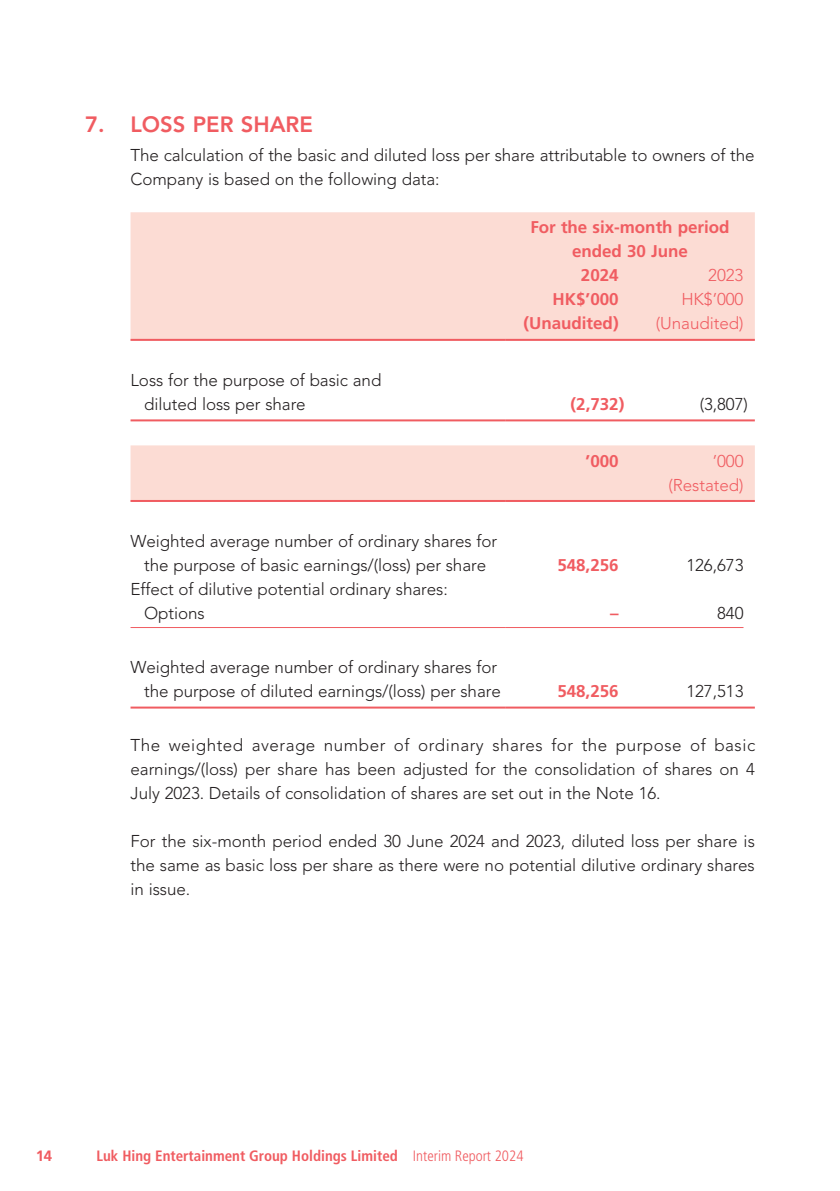
<style>
.page{position:relative;width:840px;height:1191px;background:#fff}
.page>*{position:absolute;margin:0;border:0;box-sizing:border-box;transform-origin:0 0}
.t1{font:800 22px "Avenir LT Std";color:#f05c61}
.t2{font:300 17px/24px "Avenir LT Std";letter-spacing:-.005em;color:#231f20}
.t3{font:700 17px "Frutiger LT Std";color:#f05c61}
.t4{font:300 17px/24px "Avenir LT Std";letter-spacing:-.005em;color:#f05c61;text-align:right}
.t5{font:700 condensed 15px "Frutiger LT Std";color:#f05c61}
.t6{font:700 15px "Frutiger LT Std";color:#f05c61}
.s1{font-weight:300}
</style>
<div class="page">
<svg style="left:130px;top:212px;width:624px;height:288px;fill:#fcdcd4"></svg>
<hr style="left:130px;top:339px;width:375px;height:2px;background:#f05c61">
<hr style="left:505px;top:339px;width:124px;height:2px;background:#f05c61">
<hr style="left:629px;top:339px;width:125px;height:2px;background:#f05c61">
<hr style="left:130px;top:419px;width:375px;height:2px;background:#f05c61">
<hr style="left:505px;top:419px;width:124px;height:2px;background:#f05c61">
<hr style="left:629px;top:419px;width:125px;height:2px;background:#f05c61">
<hr style="left:130px;top:500px;width:375px;height:2px;background:#f05c61">
<hr style="left:505px;top:500px;width:124px;height:2px;background:#f05c61">
<hr style="left:629px;top:500px;width:125px;height:2px;background:#f05c61">
<hr style="left:130px;top:627px;width:375px;height:1px;background:#f05c61">
<hr style="left:505px;top:627px;width:124px;height:1px;background:#f05c61">
<hr style="left:629px;top:627px;width:114px;height:1px;background:#f05c61">
<hr style="left:130px;top:706px;width:375px;height:2px;background:#f05c61">
<hr style="left:505px;top:706px;width:124px;height:2px;background:#f05c61">
<hr style="left:629px;top:706px;width:125px;height:2px;background:#f05c61">
<p class="t1" style="left:85px;top:111px;width:229px">7. LOSS PER SHARE</p>
<p class="t2" style="left:130px;top:144px;width:625px">The calculation of the basic and diluted loss per share attributable to owners of the<br>Company is based on the following data:</p>
<p class="t3" style="left:530px;top:217px;width:201px">For the six-month period</p>
<p class="t3" style="left:571px;top:241px;width:117px">ended 30 June</p>
<p class="t3" style="left:580px;top:265px;width:39px">2024</p>
<p class="t4" style="left:708px;top:264px;width:37px">2023</p>
<p class="t3" style="left:552px;top:289px;width:67px">HK$’000</p>
<p class="t4" style="left:681px;top:288px;width:64px">HK$’000</p>
<p class="t3" style="left:523px;top:313px;width:97px">(Unaudited)</p>
<p class="t4" style="left:655px;top:312px;width:89px">(Unaudited)</p>
<p class="t2" style="left:144px;top:368px;width:239px;text-indent:-14px">Loss for the purpose of basic and diluted loss per share</p>
<p class="t2" style="left:130px;top:529px;width:368px;text-align:center">Weighted average number of ordinary shares for the purpose of basic earnings/(loss) per share</p>
<p class="t2" style="left:144px;top:577px;width:305px;text-indent:-14px">Effect of dilutive potential ordinary shares:<br>Options</p>
<p class="t3" style="left:570px;top:394px;width:55px">(2,732)</p>
<p class="t2" style="left:699px;top:392px;width:50px">(3,807)</p>
<p class="t3" style="left:585px;top:450px;width:34px">’000</p>
<p class="t4" style="left:668px;top:449px;width:76px">’000 (Restated)</p>
<p class="t3" style="left:557px;top:555px;width:63px">548,256</p>
<p class="t2" style="left:686px;top:553px;width:59px">126,673</p>
<p class="t3" style="left:609px;top:603px;width:10px">–</p>
<p class="t2" style="left:716px;top:601px;width:28px">840</p>
<p class="t2" style="left:130px;top:655px;width:371px;text-align:right">Weighted average number of ordinary shares for the purpose of diluted earnings/(loss) per share</p>
<p class="t3" style="left:557px;top:681px;width:63px">548,256</p>
<p class="t2" style="left:686px;top:679px;width:59px">127,513</p>
<p class="t2" style="left:130px;top:733px;width:625px;text-align:justify">The weighted average number of ordinary shares for the purpose of basic earnings/(loss) per share has been adjusted for the consolidation of shares on 4<br>July 2023. Details of consolidation of shares are set out in the Note 16.</p>
<p class="t2" style="left:130px;top:829px;width:625px;text-align:justify">For the six-month period ended 30 June 2024 and 2023, diluted loss per share is the same as basic loss per share as there were no potential dilutive ordinary shares in issue.</p>
<p class="t6" style="left:36px;top:1146px;width:18px">14</p>
<p class="t5" style="left:96px;top:1146px;width:428px">Luk Hing Entertainment Group Holdings Limited <span class="s1">Interim Report 2024</span></p>
</div>
